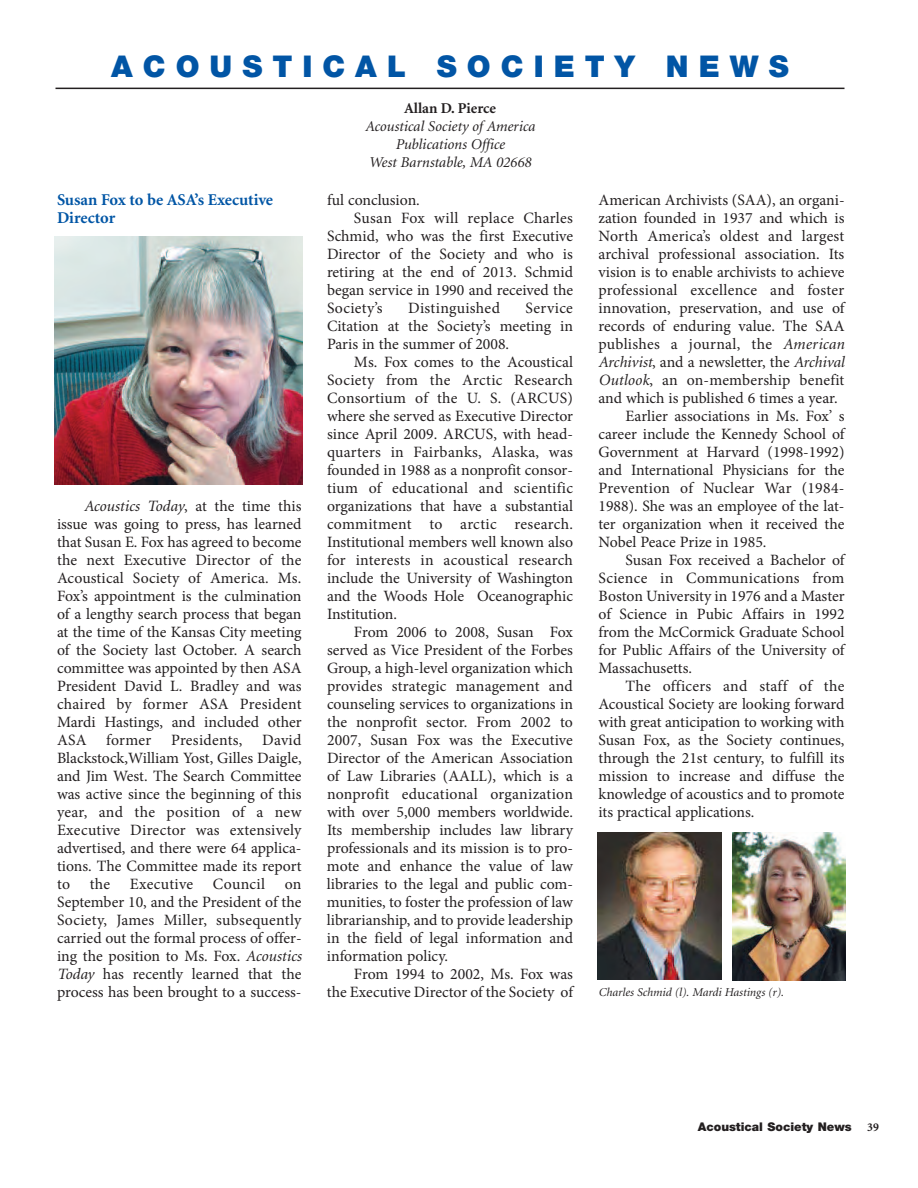
<style>
.page{position:relative;width:918px;height:1188px;background:#fff}
.page>*{position:absolute;margin:0;border:0;box-sizing:border-box;transform-origin:0 0}
.t1{font:900 30px "Helvetica Neue";letter-spacing:.335em;color:#0155a5}
.t2{font:700 16.5px/18px "Minion";color:#0155a5}
.t3{font:15.75px/18px "Minion Pro";color:#231f20;text-align:justify}
.t4{font:15.75px "Minion Pro";letter-spacing:.02em;color:#231f20}
.t5{font:italic 15.75px "Minion";color:#231f20}
.t6{font:italic 15px/18px "Minion";color:#231f20;text-align:center}
.t7{font:700 15px "Minion";color:#231f20}
.t8{font:italic 12px "Minion";color:#231f20}
.t9{font:900 12px "Helvetica Neue";color:#231f20}
.t10{font:700 12px "Minion";color:#231f20}
.s1{font-family:"Minion";font-style:italic}
.s2{font-family:"Minion Pro";font-style:normal}
</style>
<div class="page">
<hr style="left:56px;top:88px;width:788px;height:1px;background:#231f20">
<img style="left:54px;top:237px;width:249px;height:247px">
<img style="left:597px;top:833px;width:125px;height:147px">
<img style="left:733px;top:833px;width:113px;height:147px">
<h1 class="t1" style="left:111px;top:55px;width:679px">ACOUSTICAL SOCIETY NEWS</h1>
<p class="t7" style="left:404px;top:102px;width:93px">Allan D. Pierce</p>
<p class="t6" style="left:365px;top:118px;width:172px">Acoustical Society of America<br>Publications Office<br>West Barnstable, MA 02668</p>
<p class="t2" style="left:57px;top:192px;width:218px">Susan Fox to be ASA’s Executive<br>Director</p>
<p class="t3" style="left:327px;top:192px;width:94px">ful conclusion.</p>
<p class="t4" style="left:354px;top:212px;width:221px">Susan Fox will replace Charles</p>
<p class="t3" style="left:327px;top:228px;width:248px">Schmid, who was the first Executive</p>
<p class="t3" style="left:327px;top:246px;width:247px">Director of the Society and who is</p>
<p class="t3" style="left:327px;top:264px;width:248px">retiring at the end of 2013. Schmid</p>
<p class="t3" style="left:327px;top:282px;width:248px">began service in 1990 and received the</p>
<p class="t4" style="left:327px;top:302px;width:57px">Society’s</p>
<p class="t3" style="left:408px;top:300px;width:93px">Distinguished</p>
<p class="t3" style="left:598px;top:192px;width:248px">American Archivists (SAA), an organi-</p>
<p class="t3" style="left:598px;top:210px;width:248px">zation founded in 1937 and which is</p>
<p class="t3" style="left:598px;top:228px;width:247px">North America’s oldest and largest</p>
<p class="t3" style="left:598px;top:246px;width:247px">archival professional association. Its</p>
<p class="t3" style="left:598px;top:264px;width:248px">vision is to enable archivists to achieve</p>
<p class="t3" style="left:598px;top:282px;width:247px">professional excellence and foster</p>
<p class="t3" style="left:598px;top:300px;width:248px">innovation, preservation, and use of</p>
<p class="t3" style="left:598px;top:318px;width:248px">records of enduring value. The SAA</p>
<p class="t3" style="left:598px;top:336px;width:247px">publishes a journal, the <span class="s1">American</span></p>
<p class="t3" style="left:598px;top:354px;width:248px"><span class="s1">Archivist</span>, and a newsletter, the <span class="s1">Archival</span></p>
<p class="t3" style="left:598px;top:372px;width:247px"><span class="s1">Outlook</span>, an on-membership benefit</p>
<p class="t3" style="left:598px;top:390px;width:241px">and which is published 6 times a year.</p>
<p class="t3" style="left:625px;top:408px;width:221px">Earlier associations in Ms. Fox’ s</p>
<p class="t3" style="left:598px;top:426px;width:248px">career include the Kennedy School of</p>
<p class="t3" style="left:598px;top:444px;width:248px">Government at Harvard (1998-1992)</p>
<p class="t3" style="left:598px;top:462px;width:247px">and International Physicians for the</p>
<p class="t3" style="left:598px;top:480px;width:247px">Prevention of Nuclear War (1984-</p>
<p class="t3" style="left:598px;top:498px;width:248px">1988). She was an employee of the lat-</p>
<p class="t3" style="left:598px;top:516px;width:248px">ter organization when it received the</p>
<p class="t3" style="left:598px;top:534px;width:169px">Nobel Peace Prize in 1985.</p>
<p class="t3" style="left:625px;top:552px;width:221px">Susan Fox received a Bachelor of</p>
<p class="t4" style="left:598px;top:572px;width:247px">Science in Communications from</p>
<p class="t3" style="left:598px;top:588px;width:248px">Boston University in 1976 and a Master</p>
<p class="t3" style="left:598px;top:606px;width:248px">of Science in Pubic Affairs in 1992</p>
<p class="t3" style="left:598px;top:624px;width:248px">from the McCormick Graduate School</p>
<p class="t3" style="left:598px;top:642px;width:248px">for Public Affairs of the University of</p>
<p class="t3" style="left:598px;top:660px;width:95px">Massachusetts.</p>
<p class="t3" style="left:625px;top:678px;width:220px">The officers and staff of the</p>
<p class="t3" style="left:598px;top:696px;width:248px">Acoustical Society are looking forward</p>
<p class="t3" style="left:598px;top:714px;width:248px">with great anticipation to working with</p>
<p class="t3" style="left:598px;top:732px;width:248px">Susan Fox, as the Society continues,</p>
<p class="t3" style="left:598px;top:750px;width:248px">through the 21st century, to fulfill its</p>
<p class="t3" style="left:598px;top:768px;width:247px">mission to increase and diffuse the</p>
<p class="t3" style="left:598px;top:786px;width:248px">knowledge of acoustics and to promote</p>
<p class="t3" style="left:598px;top:804px;width:158px">its practical applications.</p>
<p class="t3" style="left:327px;top:300px;width:247px;text-indent:199px">Service Citation at the Society’s meeting in Paris in the summer of 2008.</p>
<p class="t3" style="left:327px;top:354px;width:248px;text-indent:27px">Ms. Fox comes to the Acoustical Society from the Arctic Research Consortium of the U. S. (ARCUS) where she served as Executive Director since April 2009. ARCUS, with head&shy;quarters in Fairbanks, Alaska, was founded in 1988 as a nonprofit consor&shy;tium of educational and scientific organizations that have a substantial commitment to arctic research.<br>Institutional members well known also for interests in acoustical research include the University of Washington and the Woods Hole Oceanographic Institution.</p>
<p class="t3" style="left:327px;top:624px;width:248px;text-indent:27px">From 2006 to 2008, Susan Fox served as Vice President of the Forbes Group, a high-level organization which provides strategic management and counseling services to organizations in the nonprofit sector. From 2002 to 2007, Susan Fox was the Executive Director of the American Association of Law Libraries (AALL), which is a nonprofit educational organization with over 5,000 members worldwide.<br>Its membership includes law library professionals and its mission is to pro&shy;mote and enhance the value of law libraries to the legal and public com&shy;munities, to foster the profession of law librarianship, and to provide leadership in the field of legal information and information policy.</p>
<p class="t3" style="left:327px;top:966px;width:248px;text-align:right">From 1994 to 2002, Ms. Fox was<br>the Executive Director of the Society of</p>
<p class="t5" style="left:84px;top:500px;width:219px">Acoustics Today<span class="s2">, at the time this</span></p>
<p class="t3" style="left:57px;top:516px;width:246px">issue was going to press, has learned that Susan E. Fox has agreed to become the next Executive Director of the Acoustical Society of America. Ms.<br>Fox’s appointment is the culmination of a lengthy search process that began at the time of the Kansas City meeting of the Society last October. A search committee was appointed by then ASA President David L. Bradley and was chaired by former ASA President Mardi Hastings, and included other ASA former Presidents, David Blackstock,William Yost, Gilles Daigle, and Jim West. The Search Committee was active since the beginning of this year, and the position of a new Executive Director was extensively advertised, and there were 64 applica&shy;tions. The Committee made its report to the Executive Council on September 10, and the President of the Society, James Miller, subsequently carried out the formal process of offer&shy;ing the position to Ms. Fox. <span class="s1">Acoustics Today</span> has recently learned that the process has been brought to a success-</p>
<p class="t8" style="left:598px;top:987px;width:187px">Charles Schmid (l). Mardi Hastings (r).</p>
<p class="t9" style="left:698px;top:1123px;width:155px">Acoustical Society News</p>
<p class="t10" style="left:867px;top:1123px;width:13px">39</p>
</div>
